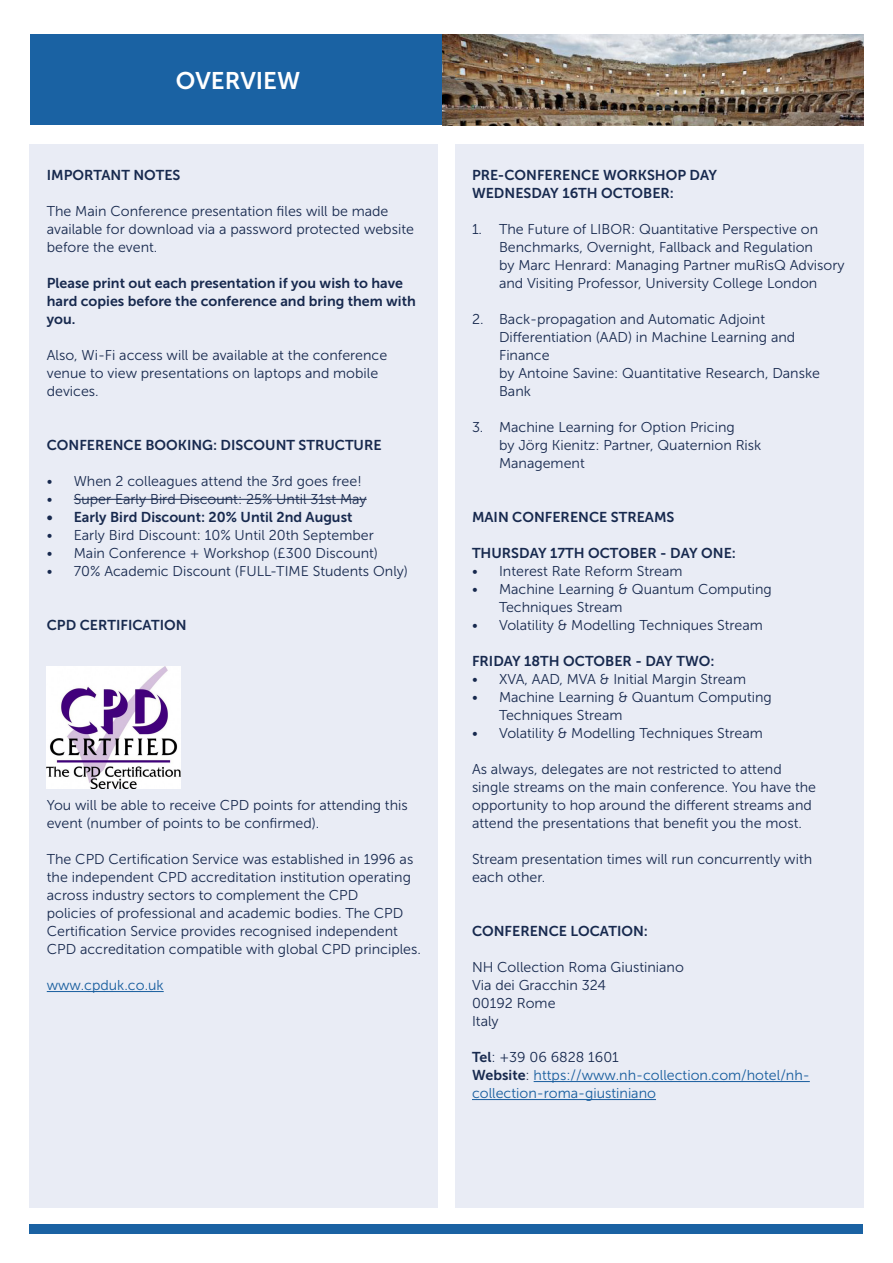
<style>
.page{position:relative;width:893px;height:1263px;background:#fff}
.page>*{position:absolute;margin:0;border:0;box-sizing:border-box;transform-origin:0 0}
.t1{font:24px "Museo Sans 700";color:#fff}
.t2{font:14.25px/18px "Museo Sans 300";color:#17294e}
.t3{font:14.25px/18px "Museo Sans 700";color:#17294e}
.t4{font:14.25px/18px "Museo Sans 300";color:#175d9e}
.s1{font-family:"Museo Sans 700"}
.s2{font-family:"Museo Sans 700";color:#17294e}
.s3{color:#17294e}
</style>
<div class="page">
<div style="left:30px;top:144px;width:408px;height:1064px;background:#e9ecf5"></div>
<div style="left:455px;top:144px;width:408px;height:1064px;background:#e9ecf5"></div>
<hr style="left:47px;top:991px;width:117px;height:1px;background:#175d9e">
<hr style="left:74px;top:499px;width:293px;height:1px;background:#17294e">
<hr style="left:534px;top:1081px;width:276px;height:1px;background:#175d9e">
<hr style="left:472px;top:1099px;width:184px;height:1px;background:#175d9e">
<div style="left:30px;top:1224px;width:833px;height:9px;background:#1a62a3"></div>
<div style="left:30px;top:35px;width:416px;height:90px;background:#1a62a3"></div>
<img style="left:442px;top:35px;width:421px;height:90px">
<img style="left:47px;top:666px;width:134px;height:123px">
<p class="t1" style="left:176px;top:67px;width:126px">OVERVIEW</p>
<p class="t3" style="left:47px;top:166px;width:135px">IMPORTANT NOTES</p>
<p class="t2" style="left:47px;top:202px;width:369px">The Main Conference presentation files will be made available for download via a password protected website before the event.</p>
<p class="t3" style="left:47px;top:274px;width:371px">Please print out each presentation if you wish to have hard copies before the conference and bring them with you.</p>
<p class="t2" style="left:47px;top:346px;width:342px">Also, Wi-Fi access will be available at the conference venue to view presentations on laptops and mobile devices.</p>
<p class="t3" style="left:47px;top:436px;width:336px">CONFERENCE BOOKING: DISCOUNT STRUCTURE</p>
<p class="t2" style="left:47px;top:472px;width:316px">• When 2 colleagues attend the 3rd goes free!</p>
<p class="t2" style="left:47px;top:490px;width:321px">• Super Early Bird Discount: 25% Until 31st May</p>
<p class="t3" style="left:47px;top:508px;width:307px">• Early Bird Discount: 20% Until 2nd August</p>
<p class="t2" style="left:47px;top:526px;width:329px">• Early Bird Discount: 10% Until 20th September</p>
<p class="t2" style="left:47px;top:544px;width:333px">• Main Conference + Workshop (£300 Discount)</p>
<p class="t2" style="left:47px;top:562px;width:363px">• 70% Academic Discount (FULL-TIME Students Only)</p>
<p class="t3" style="left:47px;top:616px;width:141px">CPD CERTIFICATION</p>
<p class="t2" style="left:47px;top:796px;width:362px">You will be able to receive CPD points for attending this event (number of points to be confirmed).</p>
<p class="t2" style="left:47px;top:850px;width:376px">The CPD Certification Service was established in 1996 as the independent CPD accreditation institution operating across industry sectors to complement the CPD<br>policies of professional and academic bodies. The CPD Certification Service provides recognised independent CPD accreditation compatible with global CPD principles.</p>
<p class="t4" style="left:47px;top:976px;width:118px">www.cpduk.co.uk</p>
<p class="t3" style="left:472px;top:166px;width:247px">PRE-CONFERENCE WORKSHOP DAY</p>
<p class="t3" style="left:472px;top:184px;width:204px">WEDNESDAY 16TH OCTOBER:</p>
<p class="t2" style="left:499px;top:220px;width:347px;text-indent:-27px">1. The Future of LIBOR: Quantitative Perspective on Benchmarks, Overnight, Fallback and Regulation<br>by Marc Henrard: Managing Partner muRisQ Advisory and Visiting Professor, University College London</p>
<p class="t2" style="left:499px;top:310px;width:322px;text-indent:-27px">2. Back-propagation and Automatic Adjoint<br>Differentiation (AAD) in Machine Learning and<br>Finance<br>by Antoine Savine: Quantitative Research, Danske<br>Bank</p>
<p class="t2" style="left:499px;top:418px;width:264px;text-indent:-27px">3. Machine Learning for Option Pricing<br>by Jörg Kienitz: Partner, Quaternion Risk<br>Management</p>
<p class="t3" style="left:472px;top:508px;width:204px">MAIN CONFERENCE STREAMS</p>
<p class="t3" style="left:472px;top:544px;width:265px">THURSDAY 17TH OCTOBER - DAY ONE:</p>
<p class="t2" style="left:472px;top:562px;width:212px">• Interest Rate Reform Stream</p>
<p class="t2" style="left:499px;top:580px;width:274px;text-indent:-27px">• Machine Learning &amp; Quantum Computing<br>Techniques Stream</p>
<p class="t2" style="left:472px;top:616px;width:292px">• Volatility &amp; Modelling Techniques Stream</p>
<p class="t3" style="left:472px;top:652px;width:244px">FRIDAY 18TH OCTOBER - DAY TWO:</p>
<p class="t2" style="left:472px;top:670px;width:276px">• XVA, AAD, MVA &amp; Initial Margin Stream</p>
<p class="t2" style="left:499px;top:688px;width:274px;text-indent:-27px">• Machine Learning &amp; Quantum Computing<br>Techniques Stream</p>
<p class="t2" style="left:472px;top:724px;width:292px">• Volatility &amp; Modelling Techniques Stream</p>
<p class="t2" style="left:472px;top:760px;width:346px">As always, delegates are not restricted to attend single streams on the main conference. You have the opportunity to hop around the different streams and attend the presentations that benefit you the most.</p>
<p class="t2" style="left:472px;top:850px;width:342px">Stream presentation times will run concurrently with each other.</p>
<p class="t3" style="left:472px;top:922px;width:177px">CONFERENCE LOCATION:</p>
<p class="t2" style="left:472px;top:958px;width:213px">NH Collection Roma Giustiniano</p>
<p class="t2" style="left:472px;top:976px;width:136px">Via dei Gracchin 324</p>
<p class="t2" style="left:472px;top:994px;width:85px">00192 Rome</p>
<p class="t2" style="left:472px;top:1012px;width:28px">Italy</p>
<p class="t2" style="left:472px;top:1048px;width:148px"><span class="s1">Tel</span>: +39 06 6828 1601</p>
<p class="t4" style="left:472px;top:1066px;width:339px"><span class="s2">Website</span><span class="s3">:</span> https://www.nh-collection.com/hotel/nh&shy;collection-roma-giustiniano</p>
</div>
